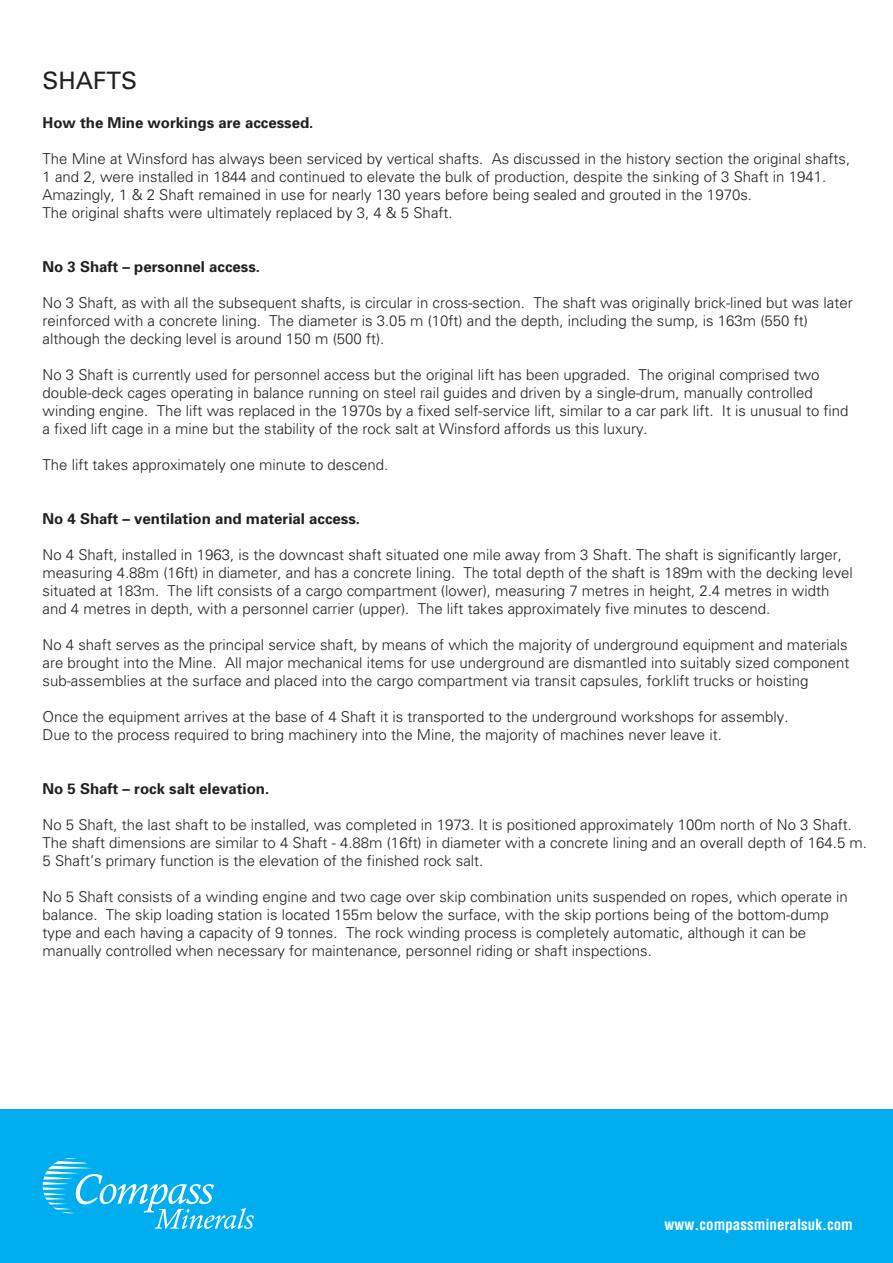
<style>
.page{position:relative;width:893px;height:1263px;background:#fff}
.page>*{position:absolute;margin:0;border:0;box-sizing:border-box;transform-origin:0 0}
.t1{font:24px "Univers";color:#231f20}
.t2{font:300 15px/18px "Univers";color:#231f20}
.t3{font:700 15px "Univers";color:#231f20}
.t4{font:700 condensed 15px "Helvetica LT Std";color:#fff}
</style>
<div class="page">
<div style="left:0;top:1110px;width:893px;height:153px;background:#00aeef"></div>
<svg style="left:43px;top:1158px;width:211px;height:71px"></svg>
<h1 class="t1" style="left:43px;top:66px;width:96px">SHAFTS</h1>
<p class="t3" style="left:43px;top:113px;width:272px">How the Mine workings are accessed.</p>
<p class="t2" style="left:43px;top:149px;width:809px">The Mine at Winsford has always been serviced by vertical shafts. As discussed in the history section the original shafts, 1 and 2, were installed in 1844 and continued to elevate the bulk of production, despite the sinking of 3 Shaft in 1941.<br>Amazingly, 1 &amp; 2 Shaft remained in use for nearly 130 years before being sealed and grouted in the 1970s.<br>The original shafts were ultimately replaced by 3, 4 &amp; 5 Shaft.</p>
<p class="t3" style="left:43px;top:257px;width:219px">No 3 Shaft – personnel access.</p>
<p class="t2" style="left:43px;top:293px;width:812px">No 3 Shaft, as with all the subsequent shafts, is circular in cross-section. The shaft was originally brick-lined but was later reinforced with a concrete lining. The diameter is 3.05 m (10ft) and the depth, including the sump, is 163m (550 ft) although the decking level is around 150 m (500 ft).</p>
<p class="t2" style="left:43px;top:365px;width:808px">No 3 Shaft is currently used for personnel access but the original lift has been upgraded. The original comprised two double-deck cages operating in balance running on steel rail guides and driven by a single-drum, manually controlled winding engine. The lift was replaced in the 1970s by a fixed self-service lift, similar to a car park lift. It is unusual to find a fixed lift cage in a mine but the stability of the rock salt at Winsford affords us this luxury.</p>
<p class="t2" style="left:43px;top:455px;width:347px">The lift takes approximately one minute to descend.</p>
<p class="t3" style="left:43px;top:509px;width:319px">No 4 Shaft – ventilation and material access.</p>
<p class="t2" style="left:43px;top:545px;width:812px">No 4 Shaft, installed in 1963, is the downcast shaft situated one mile away from 3 Shaft. The shaft is significantly larger, measuring 4.88m (16ft) in diameter, and has a concrete lining. The total depth of the shaft is 189m with the decking level situated at 183m. The lift consists of a cargo compartment (lower), measuring 7 metres in height, 2.4 metres in width and 4 metres in depth, with a personnel carrier (upper). The lift takes approximately five minutes to descend.</p>
<p class="t2" style="left:43px;top:635px;width:808px;text-align:justify">No 4 shaft serves as the principal service shaft, by means of which the majority of underground equipment and materials are brought into the Mine. All major mechanical items for use underground are dismantled into suitably sized component sub-assemblies at the surface and placed into the cargo compartment via transit capsules, forklift trucks or hoisting</p>
<p class="t2" style="left:43px;top:707px;width:748px">Once the equipment arrives at the base of 4 Shaft it is transported to the underground workshops for assembly.<br>Due to the process required to bring machinery into the Mine, the majority of machines never leave it.</p>
<p class="t3" style="left:43px;top:779px;width:228px">No 5 Shaft – rock salt elevation.</p>
<p class="t2" style="left:43px;top:815px;width:826px">No 5 Shaft, the last shaft to be installed, was completed in 1973. It is positioned approximately 100m north of No 3 Shaft.<br>The shaft dimensions are similar to 4 Shaft - 4.88m (16ft) in diameter with a concrete lining and an overall depth of 164.5 m.<br>5 Shaft’s primary function is the elevation of the finished rock salt.</p>
<p class="t2" style="left:43px;top:887px;width:807px">No 5 Shaft consists of a winding engine and two cage over skip combination units suspended on ropes, which operate in balance. The skip loading station is located 155m below the surface, with the skip portions being of the bottom-dump type and each having a capacity of 9 tonnes. The rock winding process is completely automatic, although it can be manually controlled when necessary for maintenance, personnel riding or shaft inspections.</p>
<p class="t4" style="left:665px;top:1215px;width:190px">www.compassmineralsuk.com</p>
</div>
